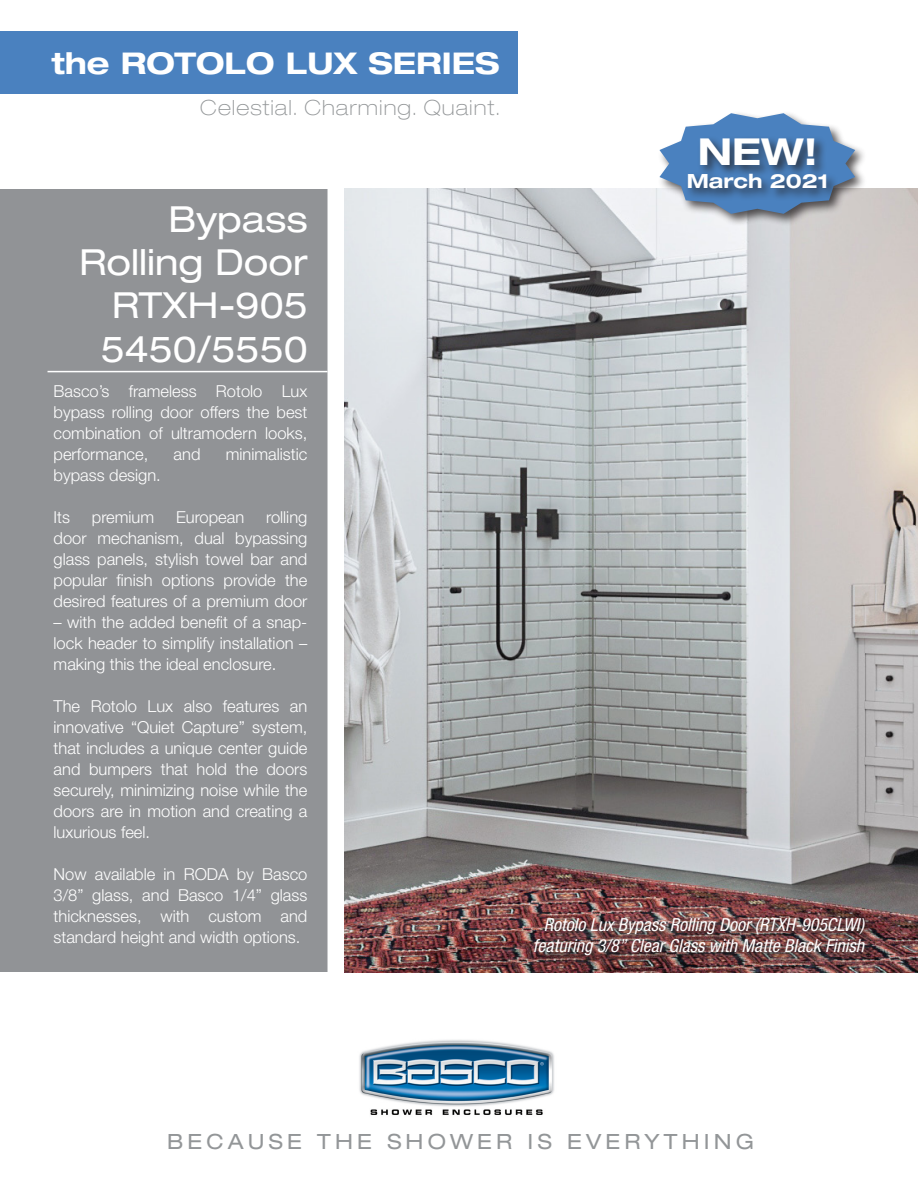
<style>
.page{position:relative;width:918px;height:1188px;background:#fff}
.page>*{position:absolute;margin:0;border:0;box-sizing:border-box;transform-origin:0 0}
.t1{font:700 expanded 37.2px "Helvetica Neue LT Std";color:#fff}
.t2{font:expanded 36px "Helvetica Neue LT Std";color:#fff}
.t3{font:700 expanded 30px "Helvetica Neue LT Std";color:#fff}
.t4{font:expanded 21px "Helvetica Neue LT Std";letter-spacing:.2em;color:#939698}
.t5{font:100 expanded 21px "Helvetica Neue LT Std";letter-spacing:.05em;color:#939698}
.t6{font:700 expanded 19.65px "Helvetica Neue LT Std";color:#fff}
.t7{font:italic condensed 18px "Helvetica Neue LT Std";color:#fff}
.t8{font:300 16.5px/21px "Helvetica Neue LT Std";color:#fff;text-align:justify}
</style>
<div class="page">
<img style="left:345px;top:189px;width:573px;height:783px">
<img style="left:532px;top:914px;width:345px;height:54px">
<img style="left:359px;top:1040px;width:195px;height:75px">
<div style="left:0;top:189px;width:328px;height:783px;background:#919396"></div>
<hr style="left:48px;top:371px;width:280px;height:1px;background:#fff">
<div style="left:0;top:31px;width:517px;height:62px;background:#4a81bf"></div>
<div style="left:657px;top:110px;width:210px;height:116px;background:#231f20;opacity:.75"></div>
<svg style="left:659px;top:113px;width:196px;height:101px"></svg>
<div style="left:685px;top:135px;width:154px;height:66px;background:#231f20;opacity:.75"></div>
<p class="t3" style="left:51px;top:45px;width:450px">the ROTOLO LUX SERIES</p>
<p class="t5" style="left:200px;top:95px;width:301px">Celestial. Charming. Quaint.</p>
<p class="t2" style="left:168px;top:197px;width:141px">Bypass</p>
<p class="t2" style="left:79px;top:241px;width:230px">Rolling Door</p>
<p class="t2" style="left:112px;top:284px;width:198px">RTXH-905</p>
<p class="t2" style="left:101px;top:327px;width:209px">5450/5550</p>
<p class="t8" style="left:54px;top:381px;width:255px">Basco’s frameless Rotolo Lux bypass rolling door offers the best combination of ultramodern looks, performance,</p>
<p class="t8" style="left:174px;top:444px;width:28px">and</p>
<p class="t8" style="left:226px;top:444px;width:83px">minimalistic</p>
<p class="t8" style="left:54px;top:465px;width:109px">bypass design.</p>
<p class="t8" style="left:54px;top:507px;width:18px">Its</p>
<p class="t8" style="left:92px;top:507px;width:64px">premium</p>
<p class="t8" style="left:176px;top:507px;width:70px">European</p>
<p class="t8" style="left:54px;top:507px;width:255px;text-indent:213px">rolling door mechanism, dual bypassing glass panels, stylish towel bar and popular finish options provide the desired features of a premium door</p>
<p class="t8" style="left:54px;top:612px;width:255px">– with the added benefit of a snap&shy;lock header to simplify installation – making this the ideal enclosure.</p>
<p class="t8" style="left:54px;top:696px;width:255px">The Rotolo Lux also features an innovative “Quiet Capture” system, that includes a unique center guide and bumpers that hold the doors securely, minimizing noise while the doors are in motion and creating a luxurious feel.</p>
<p class="t8" style="left:54px;top:864px;width:255px">Now available in RODA by Basco 3/8” glass, and Basco 1/4” glass thicknesses, with custom and standard height and width options.</p>
<p class="t1" style="left:698px;top:128px;width:121px">NEW!</p>
<p class="t6" style="left:687px;top:169px;width:143px">March 2021</p>
<p class="t7" style="left:544px;top:914px;width:322px">Rotolo Lux Bypass Rolling Door (RTXH-905CLWI)</p>
<p class="t7" style="left:533px;top:936px;width:333px">featuring 3/8” Clear Glass with Matte Black Finish</p>
<p class="t4" style="left:167px;top:1129px;width:589px">BECAUSE THE SHOWER IS EVERYTHING</p>
</div>
